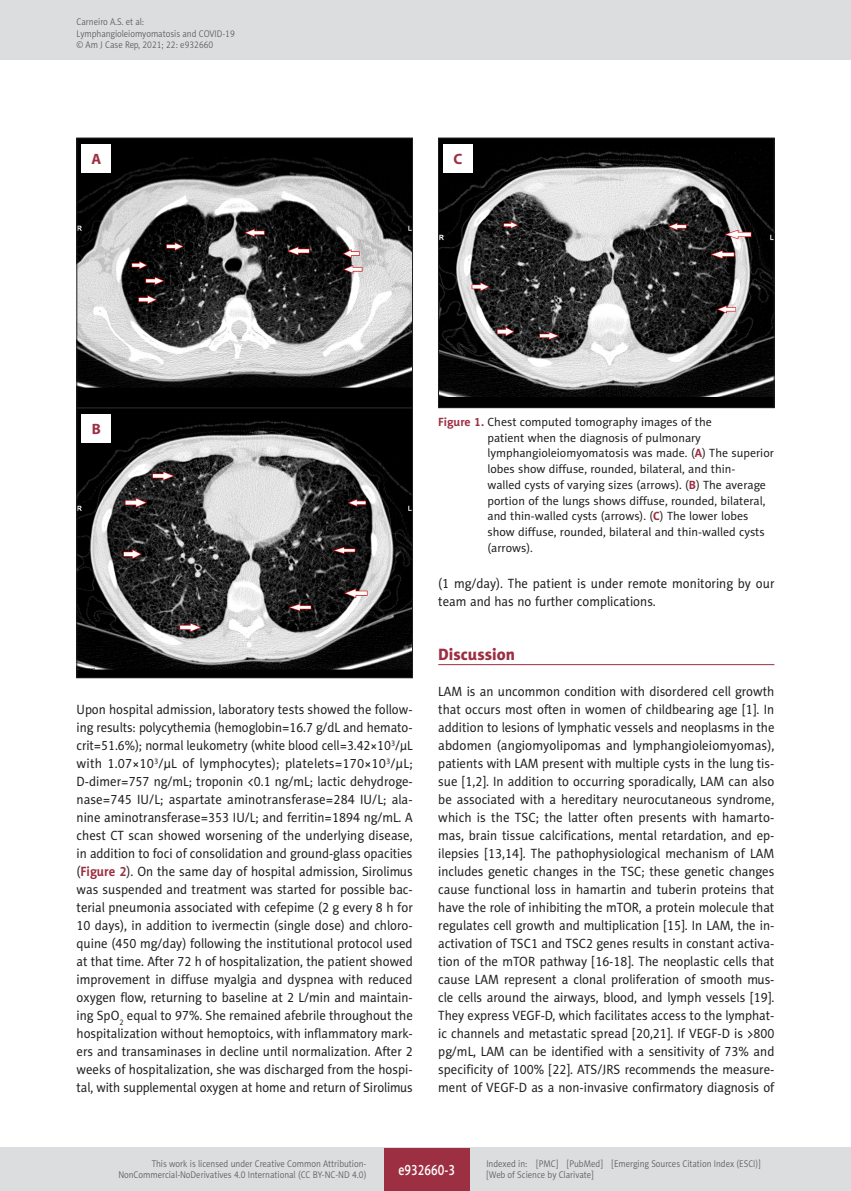
<style>
.page{position:relative;width:851px;height:1191px;background:#fff}
.page>*{position:absolute;margin:0;border:0;box-sizing:border-box;transform-origin:0 0}
.AJCR_Headline_1{font:16.5px "Naomi Sans EFN Heavy";color:#9d2f42}
.AJCR_e-PAGINA{font:15px "Naomi Sans EFN Medium";color:#fff;scale:.8 1}
.t1{font:700 15px "Myriad Pro";color:#9d2f42}
.AJCR_Body{font:13.5px/18px "Naomi Sans EFN";color:#231f20;text-align:justify;scale:.95 1}
.AJCR_Rycina_tytul{font:12px/15.8px "Naomi Sans EFN";color:#231f20}
.AJCR_pagina_zywa{font:9.75px/11.2px "Naomi Sans EFN Light";color:#57585a;scale:.9 1}
.AJCR_pagina_sygnatur{font:9.75px "Naomi Sans EFN Light";color:#57585a;scale:.9 1}
.s1{font-weight:700;color:#9d2f42}
</style>
<div class="page">
<img style="left:79px;top:140px;width:331px;height:536px">
<div style="left:77px;top:138px;width:335px;height:270px;border:1px solid #231f20"></div>
<div style="left:82px;top:144px;width:29px;height:28px;background:#fff"></div>
<div style="left:77px;top:408px;width:335px;height:270px;border:1px solid #231f20"></div>
<div style="left:82px;top:414px;width:29px;height:28px;background:#fff"></div>
<img style="left:440px;top:140px;width:332px;height:266px">
<div style="left:438px;top:138px;width:336px;height:270px;border:1px solid #231f20"></div>
<div style="left:443px;top:144px;width:29px;height:28px;background:#fff"></div>
<hr style="left:438px;top:664px;width:336px;height:1px;background:#9d2f42">
<div style="left:0;top:0;width:850px;height:60px;background:#dcdddf"></div>
<div style="left:0;top:1148px;width:850px;height:43px;background:#dcdddf"></div>
<div style="left:384px;top:1147px;width:85px;height:43px;background:#9d2f42"></div>
<p class="AJCR_pagina_zywa" style="left:77px;top:16px;width:177px">Carneiro A.S. et al:<br>Lymphangioleiomyomatosis and COVID-19</p>
<p class="AJCR_pagina_sygnatur" style="left:77px;top:39px;width:153px">© Am J Case Rep, 2021; 22: e932660</p>
<p class="t1" style="left:91px;top:149px;width:11px">A</p>
<p class="t1" style="left:453px;top:149px;width:10px">C</p>
<p class="t1" style="left:92px;top:419px;width:11px">B</p>
<p class="AJCR_Body" style="left:77px;top:700px;width:355px">Upon hospital admission, laboratory tests showed the follow&shy;ing results: polycythemia (hemoglobin=16.7 g/dL and hemato&shy;crit=51.6%); normal leukometry (white blood cell=3.42×10<sup>3</sup>/µL with 1.07×10<sup>3</sup>/µL of lymphocytes); platelets=170×10<sup>3</sup>/µL; D-dimer=757 ng/mL; troponin &lt;0.1 ng/mL; lactic dehydroge&shy;nase=745 IU/L; aspartate aminotransferase=284 IU/L; ala&shy;nine aminotransferase=353 IU/L; and ferritin=1894 ng/mL. A chest CT scan showed worsening of the underlying disease, in addition to foci of consolidation and ground-glass opacities (<span class="s1">Figure 2</span>). On the same day of hospital admission, Sirolimus was suspended and treatment was started for possible bac&shy;terial pneumonia associated with cefepime (2 g every 8 h for 10 days), in addition to ivermectin (single dose) and chloro&shy;quine (450 mg/day) following the institutional protocol used at that time. After 72 h of hospitalization, the patient showed improvement in diffuse myalgia and dyspnea with reduced oxygen flow, returning to baseline at 2 L/min and maintain&shy;ing SpO<sub>2</sub> equal to 97%. She remained afebrile throughout the hospitalization without hemoptoics, with inflammatory mark&shy;ers and transaminases in decline until normalization. After 2 weeks of hospitalization, she was discharged from the hospi&shy;tal, with supplemental oxygen at home and return of Sirolimus</p>
<p class="AJCR_Rycina_tytul" style="left:487px;top:414px;width:288px;text-indent:-49px"><span class="s1">Figure 1.</span> Chest computed tomography images of the<br>patient when the diagnosis of pulmonary lymphangioleiomyomatosis was made. (<span class="s1">A</span>) The superior lobes show diffuse, rounded, bilateral, and thin-<br>walled cysts of varying sizes (arrows). (<span class="s1">B</span>) The average portion of the lungs shows diffuse, rounded, bilateral, and thin-walled cysts (arrows). (<span class="s1">C</span>) The lower lobes show diffuse, rounded, bilateral and thin-walled cysts (arrows).</p>
<p class="AJCR_Body" style="left:438px;top:574px;width:355px">(1 mg/day). The patient is under remote monitoring by our team and has no further complications.</p>
<p class="AJCR_Headline_1" style="left:438px;top:644px;width:78px">Discussion</p>
<p class="AJCR_Body" style="left:438px;top:682px;width:355px">LAM is an uncommon condition with disordered cell growth that occurs most often in women of childbearing age [1]. In addition to lesions of lymphatic vessels and neoplasms in the abdomen (angiomyolipomas and lymphangioleiomyomas), patients with LAM present with multiple cysts in the lung tis&shy;sue [1,2]. In addition to occurring sporadically, LAM can also be associated with a hereditary neurocutaneous syndrome, which is the TSC; the latter often presents with hamarto&shy;mas, brain tissue calcifications, mental retardation, and ep&shy;ilepsies [13,14]. The pathophysiological mechanism of LAM includes genetic changes in the TSC; these genetic changes cause functional loss in hamartin and tuberin proteins that have the role of inhibiting the mTOR, a protein molecule that regulates cell growth and multiplication [15]. In LAM, the in&shy;activation of TSC1 and TSC2 genes results in constant activa&shy;tion of the mTOR pathway [16-18]. The neoplastic cells that cause LAM represent a clonal proliferation of smooth mus&shy;cle cells around the airways, blood, and lymph vessels [19].<br>They express VEGF-D, which facilitates access to the lymphat&shy;ic channels and metastatic spread [20,21]. If VEGF-D is &gt;800 pg/mL, LAM can be identified with a sensitivity of 73% and specificity of 100% [22]. ATS/JRS recommends the measure&shy;ment of VEGF-D as a non-invasive confirmatory diagnosis of</p>
<p class="AJCR_pagina_zywa" style="left:118px;top:1158px;width:277px;text-align:right">This work is licensed under Creative Common Attribution-<br>NonCommercial-NoDerivatives 4.0 International (CC BY-NC-ND 4.0)</p>
<p class="AJCR_e-PAGINA" style="left:398px;top:1160px;width:72px">e932660-3</p>
<p class="AJCR_pagina_zywa" style="left:486px;top:1158px;width:306px">Indexed in: [PMC] [PubMed] [Emerging Sources Citation Index (ESCI)] [Web of Science by Clarivate]</p>
</div>
